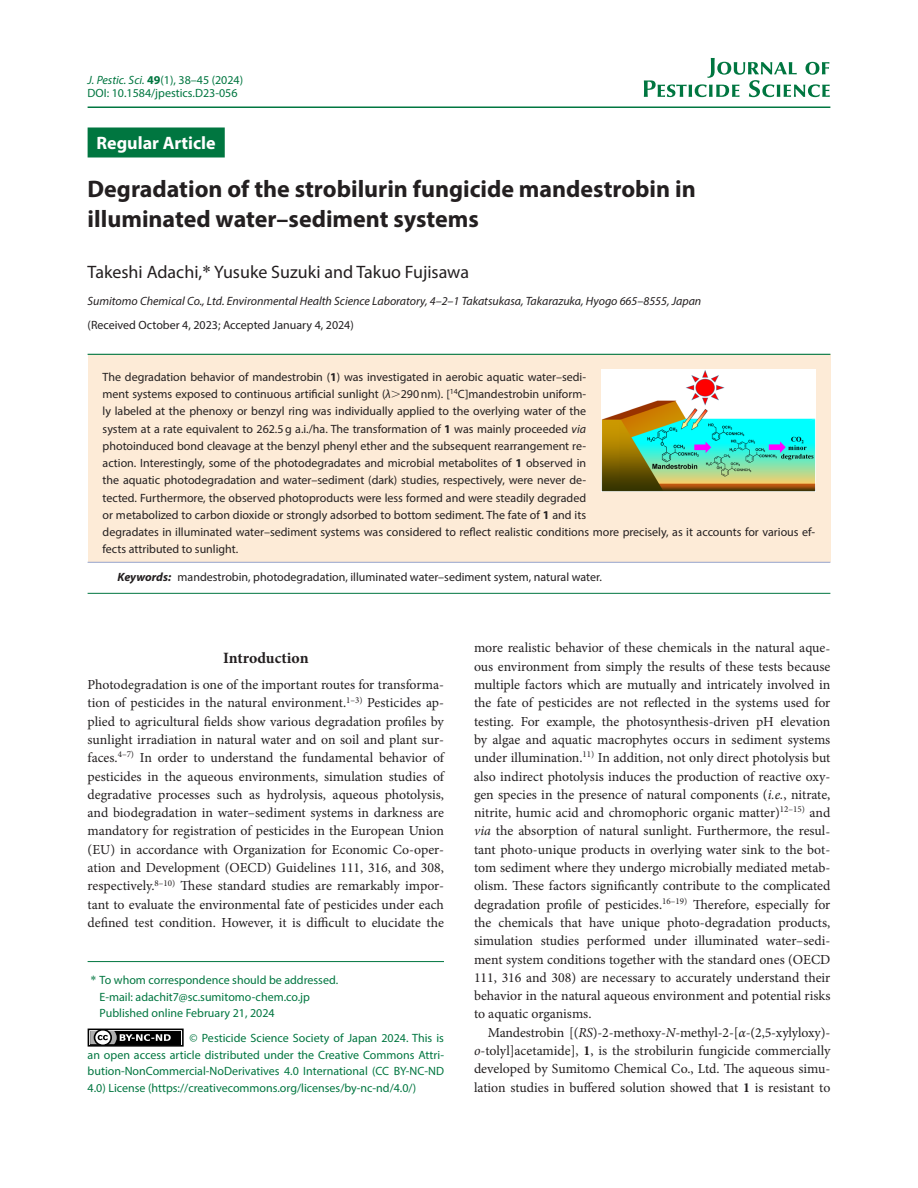
<style>
.page{position:relative;width:918px;height:1188px;background:#fff}
.page>*{position:absolute;margin:0;border:0;box-sizing:border-box;transform-origin:0 0}
.t1{font:700 24px/30px "Myriad Pro";color:#231f20}
.t2{font:18px "Myriad Pro";color:#231f20}
.t3{font:700 18px "Myriad Pro";color:#fff}
.t4{font:700 15.75px "Minion Pro";letter-spacing:-.005em;color:#231f20}
.t5{font:13.8px/18.3px "Minion Pro";letter-spacing:-.005em;color:#231f20;text-align:justify}
.t6{font:12px/17.2px "Myriad Pro";color:#231f20}
.t7{font:12px/16.5px "Myriad Pro";color:#007640}
.t8{font:italic 12px "Myriad Pro";color:#231f20}
.s1{font-style:italic}
.s2{font-weight:700}
.s3{font-family:"Times New Roman"}
.s4{font-weight:700;font-style:italic}
</style>
<div class="page">
<div style="left:88px;top:1029px;width:96px;height:18px;border:2px solid #000"></div>
<div style="left:90px;top:1031px;width:91px;height:13px;background:#000"></div>
<svg style="left:90px;top:1031px;width:81px;height:13px"></svg>
<hr style="left:88px;top:106px;width:742px;height:2px;background:#007640">
<div style="left:88px;top:128px;width:137px;height:30px;background:#007640"></div>
<div style="left:88px;top:354px;width:742px;height:208px;background:#fdebd7"></div>
<hr style="left:88px;top:354px;width:742px;height:1px;background:#007640">
<hr style="left:88px;top:562px;width:742px;height:1px;background:#96a2c9">
<hr style="left:88px;top:593px;width:742px;height:1px;background:#007640">
<img style="left:601px;top:370px;width:214px;height:122px">
<hr style="left:88px;top:961px;width:356px;height:1px;background:#007640">
<svg style="left:644px;top:58px;width:186px;height:39px"></svg>
<p class="t7" style="left:88px;top:73px;width:157px;line-height:13.5px"><span class="s1">J. Pestic. Sci.</span> <span class="s2">49</span>(1), 38–45 (2024)<br>DOI: 10.1584/jpestics.D23-056</p>
<h2 class="t3" style="left:97px;top:131px;width:121px">Regular Article</h2>
<h1 class="t1" style="left:88px;top:173px;width:610px">Degradation of the strobilurin fungicide mandestrobin in illuminated water–sediment systems</h1>
<h2 class="t2" style="left:88px;top:260px;width:383px">Takeshi Adachi,<span class="s3">*</span> Yusuke Suzuki and Takuo Fujisawa</h2>
<p class="t8" style="left:88px;top:293px;width:615px">Sumitomo Chemical Co., Ltd. Environmental Health Science Laboratory, 4–2–1 Takatsukasa, Takarazuka, Hyogo 665–8555, Japan</p>
<p class="t6" style="left:88px;top:316px;width:268px">(Received October 4, 2023; Accepted January 4, 2024)</p>
<p class="t6" style="left:103px;top:368px;width:714px">The degradation behavior of mandestrobin (<span class="s2">1</span>) was investigated in aerobic aquatic water–sedi-<br>ment systems exposed to continuous artificial sunlight (<span class="s1">λ</span> 290nm). [<sup>14</sup>C]mandestrobin uniform-<br>ly labeled at the phenoxy or benzyl ring was individually applied to the overlying water of the<br>system at a rate equivalent to 262.5g a.i./ha. The transformation of <span class="s2">1</span> was mainly proceeded <span class="s1">via<br></span>photoinduced bond cleavage at the benzyl phenyl ether and the subsequent rearrangement re-<br>action. Interestingly, some of the photodegradates and microbial metabolites of <span class="s2">1</span> observed in<br>the aquatic photodegradation and water–sediment (dark) studies, respectively, were never de-<br>tected. Furthermore, the observed photoproducts were less formed and were steadily degraded<br>or metabolized to carbon dioxide or strongly adsorbed to bottom sediment. The fate of <span class="s2">1</span> and its<br>degradates in illuminated water–sediment systems was considered to reflect realistic conditions more precisely, as it accounts for various ef&shy;fects attributed to sunlight.</p>
<p class="t6" style="left:118px;top:568px;width:486px"><span class="s4">Keywords:</span> mandestrobin, photodegradation, illuminated water–sediment system, natural water.</p>
<p class="t4" style="left:223px;top:647px;width:87px">Introduction</p>
<p class="t5" style="left:88px;top:676px;width:358px">Photodegradation is one of the important routes for transforma&shy;tion of pesticides in the natural environment.<sup>1–3)</sup> Pesticides ap&shy;plied to agricultural fields show various degradation profiles by sunlight irradiation in natural water and on soil and plant sur&shy;faces.<sup>4–7)</sup> In order to understand the fundamental behavior of pesticides in the aqueous environments, simulation studies of degradative processes such as hydrolysis, aqueous photolysis, and biodegradation in water–sediment systems in darkness are mandatory for registration of pesticides in the European Union (EU) in accordance with Organization for Economic Co-oper&shy;ation and Development (OECD) Guidelines 111, 316, and 308, respectively.<sup>8–10)</sup> These standard studies are remarkably impor&shy;tant to evaluate the environmental fate of pesticides under each defined test condition. However, it is difficult to elucidate the</p>
<p class="t7" style="left:100px;top:972px;width:240px;text-indent:-9px"><span class="s3">*</span> To whom correspondence should be addressed.<br>E-mail: adachit7@sc.sumitomo-chem.co.jp<br>Published online February 21, 2024</p>
<p class="t7" style="left:88px;top:1030px;width:358px;text-align:justify;text-indent:102px">© Pesticide Science Society of Japan 2024. This is an open access article distributed under the Creative Commons Attri&shy;bution-NonCommercial-NoDerivatives 4.0 International (CC BY-NC-ND 4.0) License (https://creativecommons.org/licenses/by-nc-nd/4.0/)</p>
<p class="t5" style="left:474px;top:639px;width:358px">more realistic behavior of these chemicals in the natural aque&shy;ous environment from simply the results of these tests because multiple factors which are mutually and intricately involved in the fate of pesticides are not reflected in the systems used for testing. For example, the photosynthesis-driven pH elevation by algae and aquatic macrophytes occurs in sediment systems under illumination.<sup>11)</sup> In addition, not only direct photolysis but also indirect photolysis induces the production of reactive oxy&shy;gen species in the presence of natural components (<span class="s1">i.e.</span>, nitrate, nitrite, humic acid and chromophoric organic matter)<sup>12–15)</sup> and <span class="s1">via</span> the absorption of natural sunlight. Furthermore, the resul&shy;tant photo-unique products in overlying water sink to the bot&shy;tom sediment where they undergo microbially mediated metab&shy;olism. These factors significantly contribute to the complicated degradation profile of pesticides.<sup>16–19)</sup> Therefore, especially for the chemicals that have unique photo-degradation products, simulation studies performed under illuminated water–sedi&shy;ment system conditions together with the standard ones (OECD 111, 316 and 308) are necessary to accurately understand their behavior in the natural aqueous environment and potential risks to aquatic organisms.</p>
<p class="t5" style="left:474px;top:1023px;width:358px;text-indent:14px">Mandestrobin [(<span class="s1">RS</span>)-2-methoxy-<span class="s1">N</span>-methyl-2-[<span class="s1">α</span>-(2,5-xylyloxy)- <span class="s1">o</span>-tolyl]acetamide], <span class="s2">1</span>, is the strobilurin fungicide commercially developed by Sumitomo Chemical Co., Ltd. The aqueous simu&shy;lation studies in buffered solution showed that <span class="s2">1</span> is resistant to</p>
</div>
